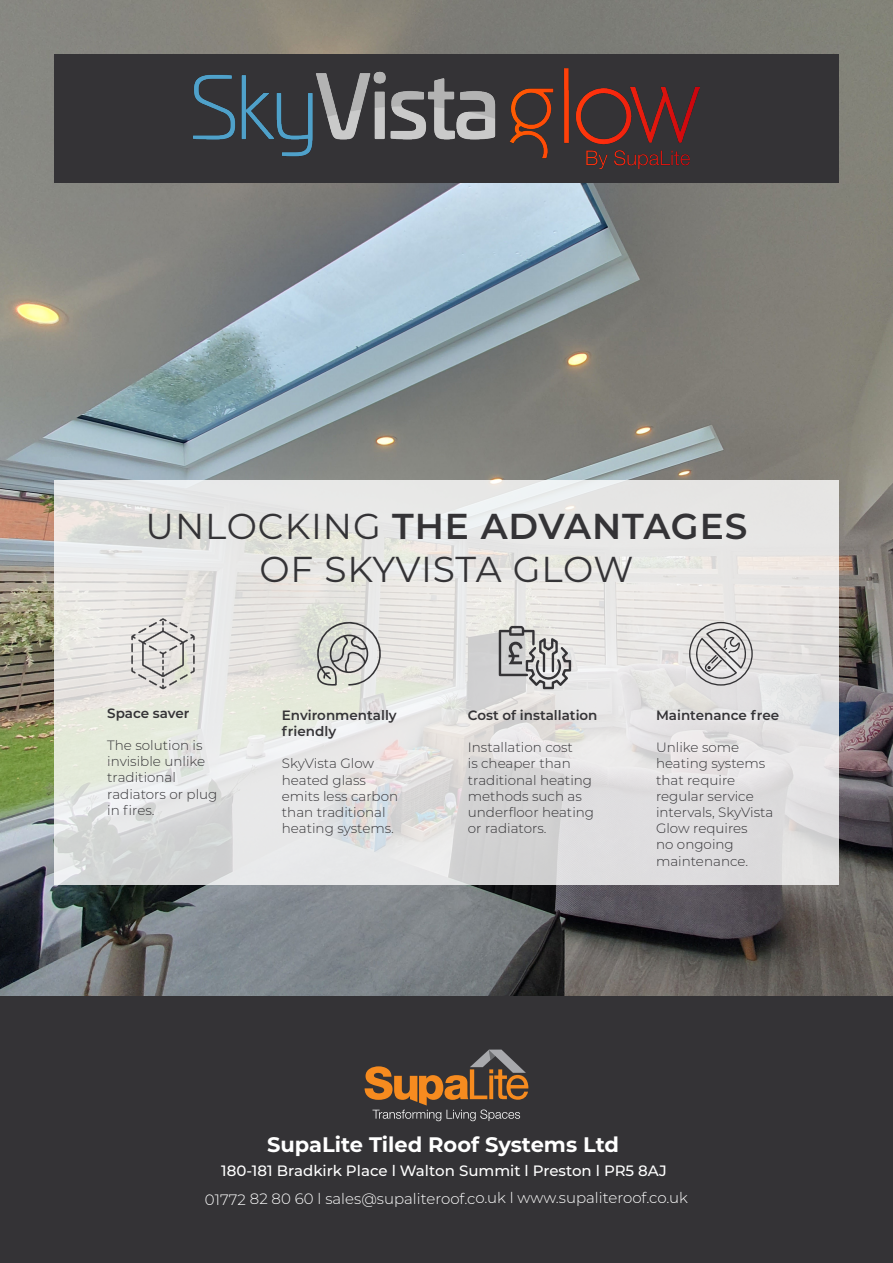
<style>
.page{position:relative;width:893px;height:1263px;background:#fff}
.page>*{position:absolute;margin:0;border:0;box-sizing:border-box;transform-origin:0 0}
.t1{font:36px/43.2px "Montserrat";letter-spacing:.01em;color:#343336;text-align:center}
.t2{font:700 21px "Montserrat";color:#fff}
.t3{font:300 15px "Montserrat";letter-spacing:-.005em;color:#fff}
.t4{font:500 15px "Montserrat";color:#fff}
.t5{font:300 13.5px/16.2px "Montserrat";color:#343336}
.t6{font:600 13.5px/16.2px "Montserrat";color:#343336}
.s1{font-weight:600}
</style>
<div class="page">
<img style="left:0;top:0;width:893px;height:996px">
<div style="left:0;top:996px;width:893px;height:267px;background:#343336"></div>
<div style="left:54px;top:54px;width:785px;height:128px;background:#343336"></div>
<img style="left:193px;top:68px;width:507px;height:100px">
<svg style="left:365px;top:1050px;width:164px;height:71px"></svg>
<svg style="left:54px;top:480px;width:785px;height:404px;background:#e3e3e1"></svg>
<svg style="left:131px;top:618px;width:64px;height:71px;background:#d0cecb"></svg>
<svg style="left:312px;top:618px;width:72px;height:68px;background:#c6c7c2"></svg>
<svg style="left:689px;top:622px;width:64px;height:64px;background:#c4c3c3"></svg>
<svg style="left:499px;top:626px;width:72px;height:63px;background:#b2b1b1"></svg>
<p class="t1" style="left:146px;top:503px;width:603px">UNLOCKING <span class="s1">THE ADVANTAGES<br></span>OF SKYVISTA GLOW</p>
<p class="t6" style="left:107px;top:704px;width:84px">Space saver</p>
<p class="t5" style="left:107px;top:737px;width:97px">The solution is</p>
<p class="t5" style="left:107px;top:753px;width:100px">invisible unlike</p>
<p class="t5" style="left:107px;top:769px;width:112px">traditional radiators or plug in fires.</p>
<p class="t6" style="left:282px;top:706px;width:116px">Environmentally friendly</p>
<p class="t5" style="left:282px;top:755px;width:94px">SkyVista Glow heated glass</p>
<p class="t5" style="left:282px;top:787px;width:118px">emits less carbon than traditional heating systems.</p>
<p class="t6" style="left:468px;top:706px;width:131px">Cost of installation</p>
<p class="t5" style="left:468px;top:739px;width:107px">Installation cost</p>
<p class="t5" style="left:468px;top:755px;width:105px">is cheaper than</p>
<p class="t5" style="left:468px;top:771px;width:126px">traditional heating</p>
<p class="t5" style="left:468px;top:787px;width:116px">methods such as</p>
<p class="t5" style="left:468px;top:804px;width:128px">underfloor heating or radiators.</p>
<p class="t6" style="left:656px;top:706px;width:125px">Maintenance free</p>
<p class="t5" style="left:656px;top:739px;width:119px">Unlike some heating systems that require regular service intervals, SkyVista<br>Glow requires<br>no ongoing maintenance.</p>
<p class="t2" style="left:267px;top:1129px;width:353px">SupaLite Tiled Roof Systems Ltd</p>
<p class="t4" style="left:221px;top:1160px;width:447px">180-181 Bradkirk Place l Walton Summit l Preston l PR5 8AJ</p>
<p class="t3" style="left:205px;top:1188px;width:485px">01772 82 80 60 l sales@supaliteroof.co.uk l www.supaliteroof.co.uk</p>
</div>
